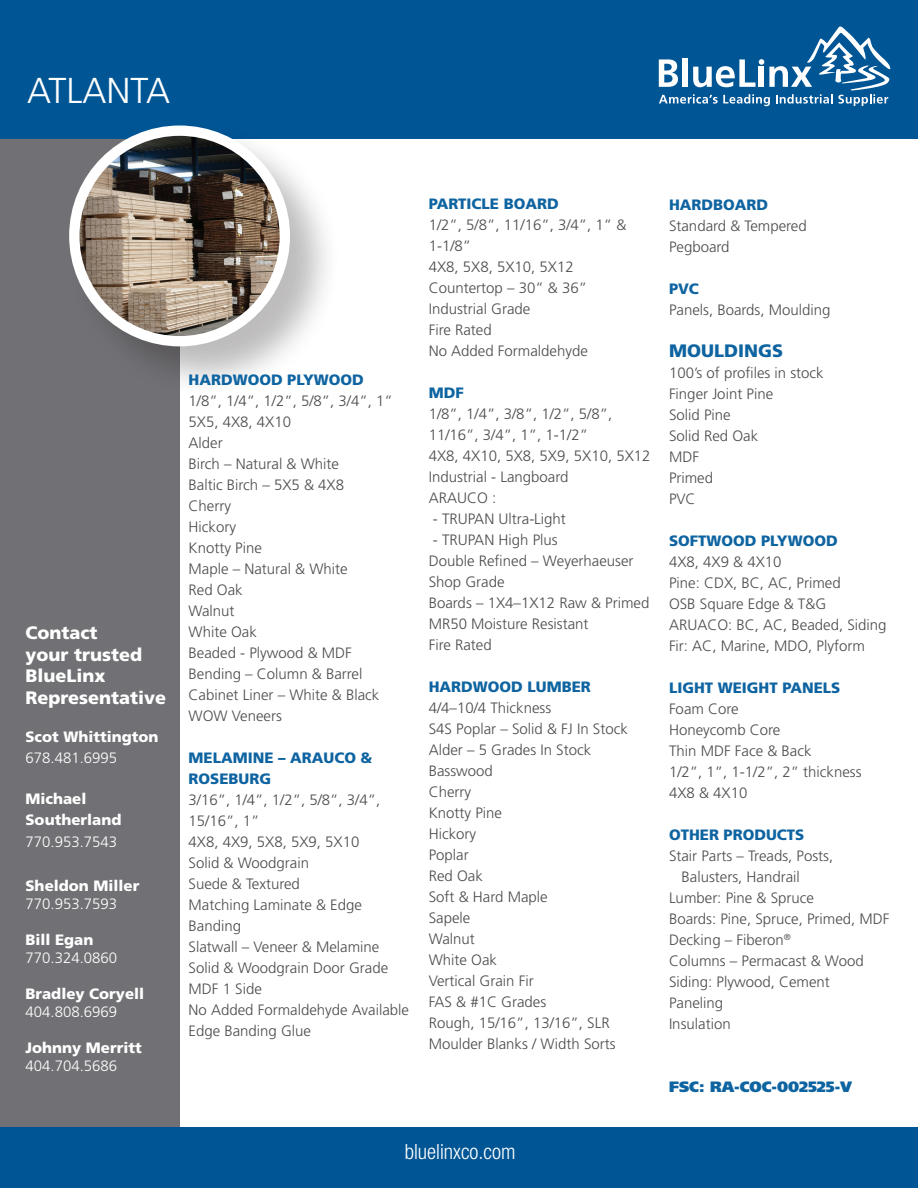
<style>
.page{position:relative;width:918px;height:1188px;background:#fff}
.page>*{position:absolute;margin:0;border:0;box-sizing:border-box;transform-origin:0 0}
.t1{font:300 36px "Frutiger LT Std";color:#fff}
.t2{font:300 condensed 21px "Helvetica Neue LT Std";color:#fff}
.t3{font:900 18px/21.6px "Frutiger LT Std";color:#fff}
.t4{font:900 18px "Frutiger LT Std";color:#0e64a1}
.t5{font:300 15px/21px "Frutiger LT Std";color:#4b4c4d}
.t6{font:900 15px/21px "Frutiger LT Std";color:#0e64a1}
.t7{font:900 15px/18px "Frutiger LT Std";color:#fff}
.t8{font:300 15px "Frutiger LT Std";color:#fff}
.t9{font:900 15px "Frutiger LT Std";color:#0e64a1}
.s1{font-weight:300}
</style>
<div class="page">
<div style="left:0;top:126px;width:180px;height:1020px;background:#717074"></div>
<div style="left:0;top:0;width:918px;height:138px;background:#005595"></div>
<div style="left:0;top:1128px;width:918px;height:60px;background:#005595"></div>
<svg style="left:659px;top:27px;width:231px;height:79px"></svg>
<div style="left:67px;top:123px;width:275px;height:275px;background:#231f20;opacity:.3"></div>
<img style="left:74px;top:131px;width:211px;height:210px;border-radius:105px">
<div style="left:69px;top:126px;width:221px;height:220px;border:10px solid #fff;border-radius:50%"></div>
<h1 class="t1" style="left:27px;top:70px;width:145px">ATLANTA</h1>
<p class="t3" style="left:26px;top:622px;width:118px">Contact your trusted</p>
<p class="t3" style="left:26px;top:665px;width:142px">BlueLinx<br>Representative</p>
<p class="t7" style="left:26px;top:727px;width:134px">Scot Whittington</p>
<p class="t8" style="left:26px;top:750px;width:93px">678.481.6995</p>
<p class="t7" style="left:26px;top:788px;width:97px;line-height:21.6px">Michael<br>Southerland</p>
<p class="t8" style="left:26px;top:833px;width:93px">770.953.7543</p>
<p class="t7" style="left:26px;top:877px;width:115px">Sheldon Miller</p>
<p class="t8" style="left:26px;top:895px;width:93px">770.953.7593</p>
<p class="t7" style="left:26px;top:931px;width:69px">Bill Egan</p>
<p class="t8" style="left:26px;top:949px;width:93px">770.324.0860</p>
<p class="t7" style="left:26px;top:985px;width:120px">Bradley Coryell<br><span class="s1">404.808.6969</span></p>
<p class="t7" style="left:26px;top:1039px;width:118px">Johnny Merritt<br><span class="s1">404.704.5686</span></p>
<p class="t6" style="left:189px;top:369px;width:177px">HARDWOOD PLYWOOD</p>
<p class="t5" style="left:189px;top:390px;width:206px">1/8”, 1/4”, 1/2”, 5/8”, 3/4”, 1”</p>
<p class="t5" style="left:189px;top:411px;width:104px">5X5, 4X8, 4X10</p>
<p class="t5" style="left:189px;top:432px;width:36px">Alder</p>
<p class="t5" style="left:189px;top:453px;width:152px">Birch – Natural &amp; White</p>
<p class="t5" style="left:189px;top:474px;width:157px">Baltic Birch – 5X5 &amp; 4X8</p>
<p class="t5" style="left:189px;top:495px;width:44px">Cherry</p>
<p class="t5" style="left:189px;top:516px;width:49px">Hickory</p>
<p class="t5" style="left:189px;top:537px;width:75px">Knotty Pine</p>
<p class="t5" style="left:189px;top:558px;width:161px">Maple – Natural &amp; White</p>
<p class="t5" style="left:189px;top:579px;width:56px">Red Oak</p>
<p class="t5" style="left:189px;top:600px;width:48px">Walnut</p>
<p class="t5" style="left:189px;top:621px;width:70px">White Oak</p>
<p class="t5" style="left:189px;top:642px;width:165px">Beaded - Plywood &amp; MDF</p>
<p class="t5" style="left:189px;top:663px;width:175px">Bending – Column &amp; Barrel</p>
<p class="t5" style="left:189px;top:684px;width:192px">Cabinet Liner – White &amp; Black</p>
<p class="t5" style="left:189px;top:705px;width:95px">WOW Veneers</p>
<p class="t6" style="left:189px;top:747px;width:185px">MELAMINE – ARAUCO &amp;<br>ROSEBURG</p>
<p class="t5" style="left:189px;top:789px;width:193px">3/16”, 1/4”, 1/2”, 5/8”, 3/4”,<br>15/16”, 1”</p>
<p class="t5" style="left:189px;top:831px;width:172px">4X8, 4X9, 5X8, 5X9, 5X10</p>
<p class="t5" style="left:189px;top:852px;width:122px">Solid &amp; Woodgrain</p>
<p class="t5" style="left:189px;top:873px;width:113px">Suede &amp; Textured</p>
<p class="t5" style="left:189px;top:894px;width:175px">Matching Laminate &amp; Edge<br>Banding</p>
<p class="t5" style="left:189px;top:936px;width:192px">Slatwall – Veneer &amp; Melamine</p>
<p class="t5" style="left:189px;top:957px;width:201px">Solid &amp; Woodgrain Door Grade<br>MDF 1 Side</p>
<p class="t5" style="left:189px;top:999px;width:222px">No Added Formaldehyde Available</p>
<p class="t5" style="left:189px;top:1020px;width:124px">Edge Banding Glue</p>
<p class="t6" style="left:429px;top:193px;width:131px">PARTICLE BOARD</p>
<p class="t5" style="left:429px;top:215px;width:199px">1/2”, 5/8”, 11/16”, 3/4”, 1” &amp;<br>1-1/8”</p>
<p class="t5" style="left:429px;top:257px;width:147px">4X8, 5X8, 5X10, 5X12</p>
<p class="t5" style="left:429px;top:278px;width:160px">Countertop – 30” &amp; 36”</p>
<p class="t5" style="left:429px;top:299px;width:103px">Industrial Grade</p>
<p class="t5" style="left:429px;top:320px;width:65px">Fire Rated</p>
<p class="t5" style="left:429px;top:341px;width:161px">No Added Formaldehyde</p>
<p class="t6" style="left:429px;top:382px;width:37px">MDF</p>
<p class="t5" style="left:429px;top:404px;width:185px">1/8”, 1/4”, 3/8”, 1/2”, 5/8”,<br>11/16”, 3/4”, 1”, 1-1/2”</p>
<p class="t5" style="left:429px;top:446px;width:223px">4X8, 4X10, 5X8, 5X9, 5X10, 5X12</p>
<p class="t5" style="left:429px;top:467px;width:141px">Industrial - Langboard</p>
<p class="t5" style="left:429px;top:488px;width:69px">ARAUCO :</p>
<p class="t5" style="left:433px;top:509px;width:135px">- TRUPAN Ultra-Light</p>
<p class="t5" style="left:433px;top:530px;width:126px">- TRUPAN High Plus</p>
<p class="t5" style="left:429px;top:551px;width:206px">Double Refined – Weyerhaeuser</p>
<p class="t5" style="left:429px;top:572px;width:77px">Shop Grade</p>
<p class="t5" style="left:429px;top:593px;width:222px">Boards – 1X4–1X12 Raw &amp; Primed</p>
<p class="t5" style="left:429px;top:614px;width:161px">MR50 Moisture Resistant</p>
<p class="t5" style="left:429px;top:635px;width:65px">Fire Rated</p>
<p class="t6" style="left:429px;top:676px;width:164px">HARDWOOD LUMBER</p>
<p class="t5" style="left:429px;top:698px;width:124px">4/4–10/4 Thickness</p>
<p class="t5" style="left:429px;top:719px;width:201px">S4S Poplar – Solid &amp; FJ In Stock</p>
<p class="t5" style="left:429px;top:740px;width:164px">Alder – 5 Grades In Stock</p>
<p class="t5" style="left:429px;top:761px;width:66px">Basswood</p>
<p class="t5" style="left:429px;top:782px;width:44px">Cherry</p>
<p class="t5" style="left:429px;top:803px;width:75px">Knotty Pine</p>
<p class="t5" style="left:429px;top:824px;width:49px">Hickory</p>
<p class="t5" style="left:429px;top:845px;width:42px">Poplar</p>
<p class="t5" style="left:429px;top:866px;width:56px">Red Oak</p>
<p class="t5" style="left:429px;top:887px;width:120px">Soft &amp; Hard Maple</p>
<p class="t5" style="left:429px;top:908px;width:43px">Sapele</p>
<p class="t5" style="left:429px;top:929px;width:48px">Walnut</p>
<p class="t5" style="left:429px;top:950px;width:106px">White Oak<br>Vertical Grain Fir</p>
<p class="t5" style="left:429px;top:992px;width:119px">FAS &amp; #1C Grades</p>
<p class="t5" style="left:429px;top:1013px;width:182px">Rough, 15/16”, 13/16”, SLR</p>
<p class="t5" style="left:429px;top:1034px;width:189px">Moulder Blanks / Width Sorts</p>
<p class="t6" style="left:669px;top:194px;width:101px">HARDBOARD</p>
<p class="t5" style="left:669px;top:215px;width:139px">Standard &amp; Tempered</p>
<p class="t5" style="left:669px;top:236px;width:62px">Pegboard</p>
<p class="t6" style="left:669px;top:278px;width:31px">PVC</p>
<p class="t5" style="left:669px;top:299px;width:163px">Panels, Boards, Moulding</p>
<p class="t4" style="left:669px;top:339px;width:116px">MOULDINGS</p>
<p class="t5" style="left:669px;top:362px;width:156px">100’s of profiles in stock</p>
<p class="t5" style="left:669px;top:383px;width:106px">Finger Joint Pine</p>
<p class="t5" style="left:669px;top:404px;width:63px">Solid Pine</p>
<p class="t5" style="left:669px;top:425px;width:91px">Solid Red Oak</p>
<p class="t5" style="left:669px;top:446px;width:31px">MDF</p>
<p class="t5" style="left:669px;top:467px;width:46px">Primed</p>
<p class="t5" style="left:669px;top:488px;width:28px">PVC</p>
<p class="t6" style="left:669px;top:530px;width:170px">SOFTWOOD PLYWOOD</p>
<p class="t5" style="left:669px;top:551px;width:114px">4X8, 4X9 &amp; 4X10</p>
<p class="t5" style="left:669px;top:572px;width:173px">Pine: CDX, BC, AC, Primed</p>
<p class="t5" style="left:669px;top:593px;width:159px">OSB Square Edge &amp; T&amp;G</p>
<p class="t5" style="left:669px;top:614px;width:219px">ARUACO: BC, AC, Beaded, Siding</p>
<p class="t5" style="left:669px;top:635px;width:197px">Fir: AC, Marine, MDO, Plyform</p>
<p class="t6" style="left:669px;top:677px;width:173px">LIGHT WEIGHT PANELS</p>
<p class="t5" style="left:669px;top:698px;width:71px">Foam Core</p>
<p class="t5" style="left:669px;top:719px;width:113px">Honeycomb Core</p>
<p class="t5" style="left:669px;top:740px;width:144px">Thin MDF Face &amp; Back</p>
<p class="t5" style="left:669px;top:761px;width:194px">1/2”, 1”, 1-1/2”, 2” thickness</p>
<p class="t5" style="left:669px;top:782px;width:80px">4X8 &amp; 4X10</p>
<p class="t6" style="left:669px;top:824px;width:137px">OTHER PRODUCTS</p>
<p class="t5" style="left:669px;top:845px;width:166px">Stair Parts – Treads, Posts,</p>
<p class="t5" style="left:682px;top:866px;width:120px">Balusters, Handrail</p>
<p class="t5" style="left:669px;top:887px;width:147px">Lumber: Pine &amp; Spruce</p>
<p class="t5" style="left:669px;top:908px;width:222px">Boards: Pine, Spruce, Primed, MDF</p>
<p class="t5" style="left:669px;top:929px;width:123px">Decking – Fiberon<sup>®</sup></p>
<p class="t5" style="left:669px;top:950px;width:196px">Columns – Permacast &amp; Wood</p>
<p class="t5" style="left:669px;top:971px;width:162px">Siding: Plywood, Cement</p>
<p class="t5" style="left:669px;top:992px;width:56px">Paneling</p>
<p class="t5" style="left:669px;top:1013px;width:63px">Insulation</p>
<p class="t9" style="left:669px;top:1077px;width:185px">FSC: RA-COC-002525-V</p>
<h2 class="t2" style="left:405px;top:1140px;width:112px">bluelinxco.com</h2>
</div>
